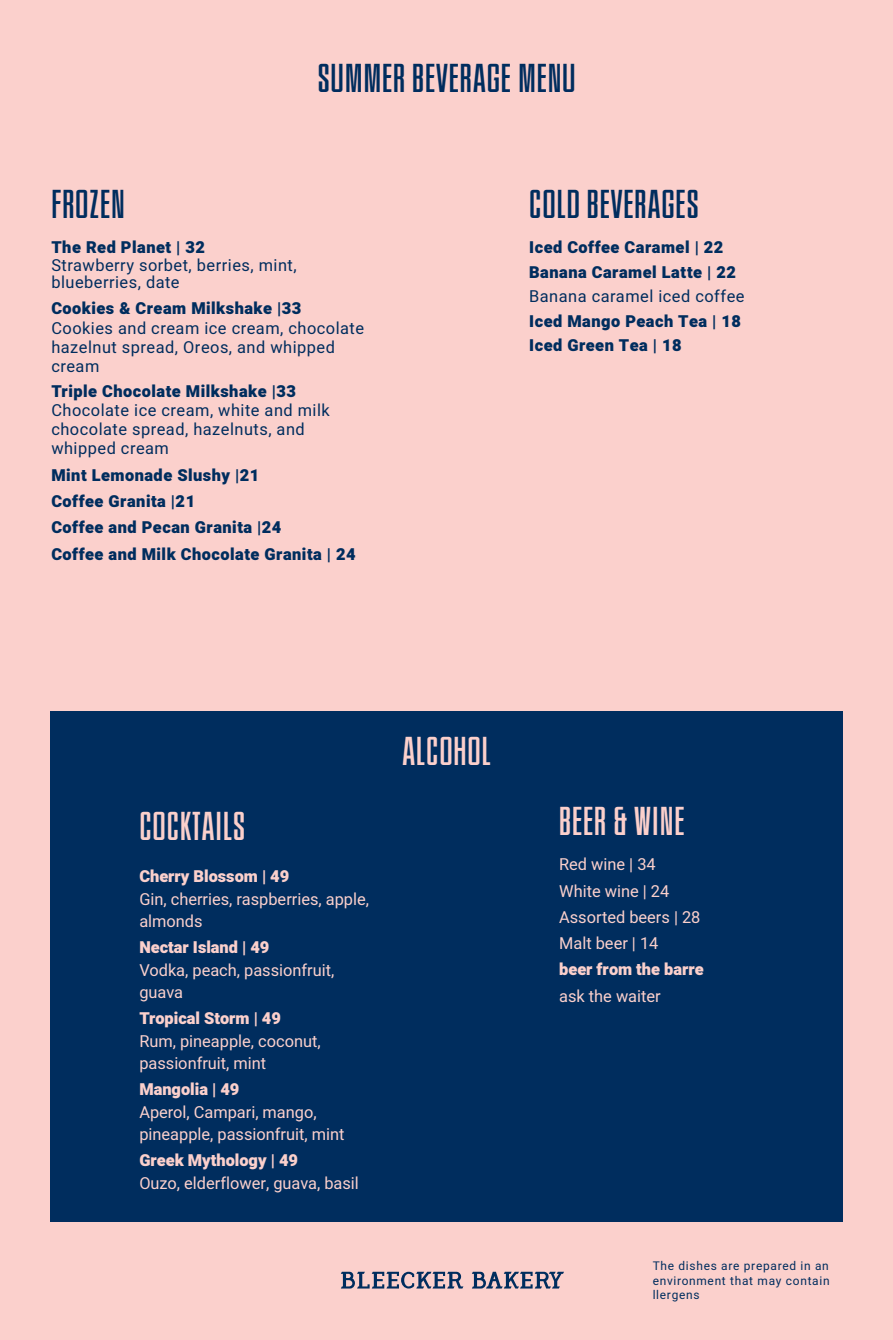
<style>
.page{position:relative;width:893px;height:1340px;background:#fff}
.page>*{position:absolute;margin:0;border:0;box-sizing:border-box;transform-origin:0 0}
.t1{font:44.62px "Bar Lev AAA";letter-spacing:.02em;color:#002d5e}
.t2{font:44.62px "Bar Lev AAA";letter-spacing:.02em;color:#fbd0cc}
.t3{font:16.45px/22.4px "Heebo";color:#fbd0cc}
.t4{font:900 16.45px/26.2px "Heebo";letter-spacing:.03em;color:#002d5e}
.t5{font:16.45px/19.2px "Heebo";letter-spacing:.03em;color:#002d5e}
.t6{font:900 16.45px "Heebo";color:#fbd0cc}
.t7{font:11.9px/14.9px "Heebo";letter-spacing:.06em;color:#002d5e;text-align:justify}
</style>
<div class="page">
<div style="left:0;top:0;width:893px;height:1339px;background:#fbd0cc"></div>
<svg style="left:341px;top:1271px;width:122px;height:17px"></svg>
<svg style="left:472px;top:1271px;width:92px;height:17px"></svg>
<div style="left:50px;top:711px;width:793px;height:510px;background:#002d5e"></div>
<h1 class="t1" style="left:317px;top:53px;width:260px">SUMMER BEVERAGE MENU</h1>
<h1 class="t1" style="left:51px;top:179px;width:75px">FROZEN</h1>
<p class="t4" style="left:51px;top:235px;width:155px">The Red Planet | 32</p>
<p class="t5" style="left:51px;top:256px;width:247px;line-height:17.3px">Strawberry sorbet, berries, mint, blueberries, date</p>
<p class="t4" style="left:51px;top:296px;width:252px">Cookies &amp; Cream Milkshake |33</p>
<p class="t5" style="left:51px;top:318px;width:314px">Cookies and cream ice cream, chocolate hazelnut spread, Oreos, and whipped cream</p>
<p class="t4" style="left:51px;top:378px;width:246px">Triple Chocolate Milkshake |33</p>
<p class="t5" style="left:51px;top:400px;width:280px">Chocolate ice cream, white and milk chocolate spread, hazelnuts, and whipped cream</p>
<p class="t4" style="left:51px;top:462px;width:306px">Mint Lemonade Slushy |21<br>Coffee Granita |21<br>Coffee and Pecan Granita |24<br>Coffee and Milk Chocolate Granita | 24</p>
<h1 class="t1" style="left:529px;top:179px;width:171px">COLD BEVERAGES</h1>
<p class="t4" style="left:529px;top:236px;width:208px;line-height:24.5px">Iced Coffee Caramel | 22<br>Banana Caramel Latte | 22</p>
<p class="t5" style="left:529px;top:287px;width:217px">Banana caramel iced coffee</p>
<p class="t4" style="left:529px;top:309px;width:213px;line-height:24.5px">Iced Mango Peach Tea | 18<br>Iced Green Tea | 18</p>
<h1 class="t2" style="left:139px;top:801px;width:107px">COCKTAILS</h1>
<p class="t6" style="left:139px;top:865px;width:151px">Cherry Blossom | 49</p>
<p class="t3" style="left:139px;top:887px;width:231px">Gin, cherries, raspberries, apple, almonds</p>
<p class="t6" style="left:139px;top:936px;width:132px">Nectar Island | 49</p>
<p class="t3" style="left:139px;top:958px;width:196px">Vodka, peach, passionfruit, guava</p>
<p class="t6" style="left:139px;top:1007px;width:143px">Tropical Storm | 49</p>
<p class="t3" style="left:139px;top:1029px;width:183px">Rum, pineapple, coconut, passionfruit, mint</p>
<p class="t6" style="left:139px;top:1078px;width:102px">Mangolia | 49</p>
<p class="t3" style="left:139px;top:1100px;width:207px">Aperol, Campari, mango, pineapple, passionfruit, mint</p>
<p class="t6" style="left:139px;top:1148px;width:160px">Greek Mythology | 49</p>
<p class="t3" style="left:139px;top:1171px;width:221px">Ouzo, elderflower, guava, basil</p>
<h1 class="t2" style="left:402px;top:726px;width:90px">ALCOHOL</h1>
<h1 class="t2" style="left:559px;top:796px;width:127px">BEER &amp; WINE</h1>
<p class="t3" style="left:559px;top:851px;width:143px;line-height:26.2px">Red wine | 34<br>White wine | 24<br>Assorted beers | 28<br>Malt beer | 14</p>
<p class="t6" style="left:559px;top:958px;width:146px">beer from the barre</p>
<p class="t3" style="left:559px;top:984px;width:103px">ask the waiter</p>
<p class="t7" style="left:653px;top:1257px;width:178px">The dishes are prepared in an environment that may contain llergens</p>
</div>
